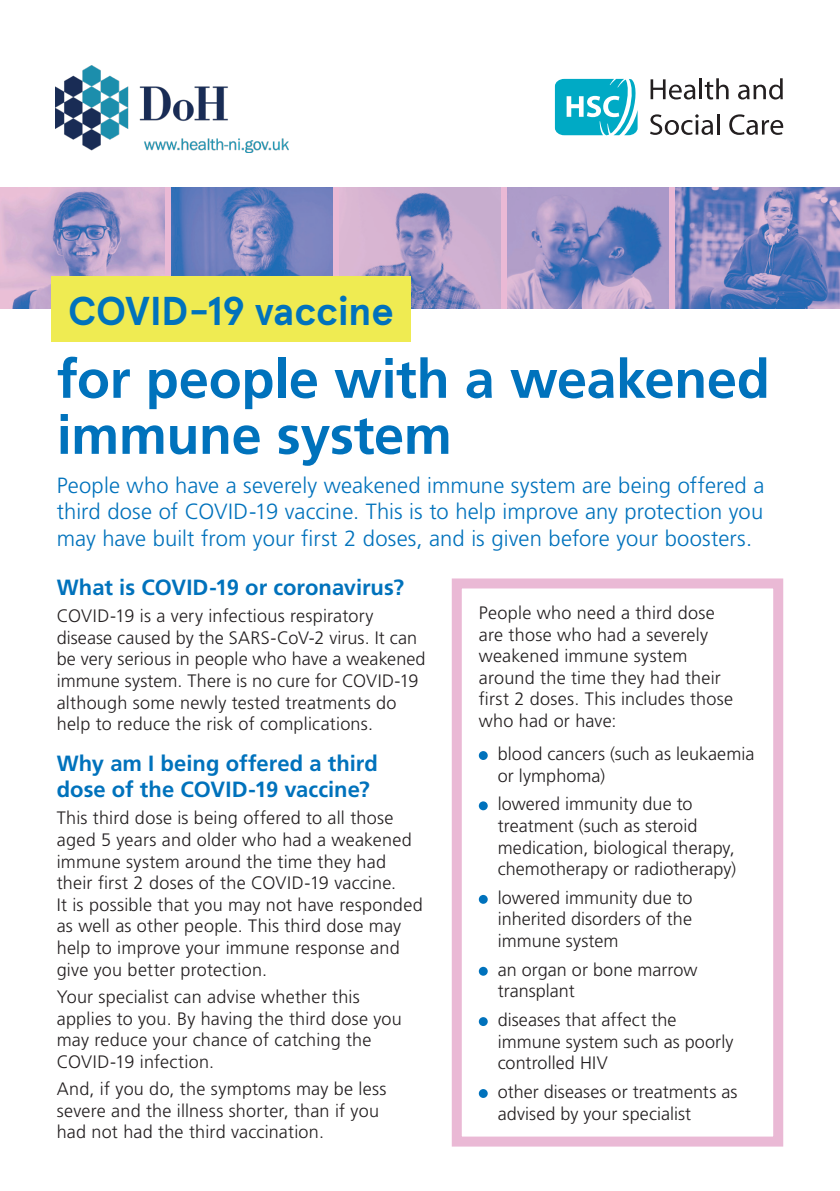
<style>
.page{position:relative;width:840px;height:1191px;background:#fff}
.page>*{position:absolute;margin:0;border:0;box-sizing:border-box;transform-origin:0 0}
.t1{font:700 54px/56px "Frutiger LT Pro";letter-spacing:-.005em;color:#0072bc}
.t2{font:700 40px "Apercu Pro";letter-spacing:-.005em;color:#0072bc}
.t3{font:300 22px/26.4px "Frutiger LT Pro";letter-spacing:.005em;color:#0072bc;text-align:justify}
.t4{font:700 22px/26.4px "Frutiger LT Pro";color:#0072bc}
.Body_Copy{font:300 18px/21.6px "Frutiger LT Pro";letter-spacing:.01em;color:#231f20}
.Bullets{font:300 18px/21.6px "Frutiger LT Pro";letter-spacing:.005em;color:#231f20}
</style>
<div class="page">
<div style="left:0;top:187px;width:839px;height:121px;background:#eab9d5"></div>
<img style="left:0;top:187px;width:164px;height:121px">
<img style="left:675px;top:187px;width:164px;height:121px">
<img style="left:171px;top:187px;width:161px;height:90px">
<img style="left:339px;top:187px;width:161px;height:121px">
<img style="left:507px;top:187px;width:161px;height:121px">
<div style="left:51px;top:277px;width:360px;height:65px;background:#efeb52"></div>
<div style="left:478px;top:751px;width:9px;height:9px;background:#0072bc;border-radius:50%"></div>
<div style="left:478px;top:801px;width:9px;height:9px;background:#0072bc;border-radius:50%"></div>
<div style="left:478px;top:895px;width:9px;height:8px;background:#0072bc;border-radius:50%"></div>
<svg style="left:478px;top:966px;width:9px;height:9px"></svg>
<div style="left:478px;top:1017px;width:9px;height:9px;background:#0072bc;border-radius:50%"></div>
<div style="left:478px;top:1089px;width:9px;height:9px;background:#0072bc;border-radius:50%"></div>
<div style="left:451px;top:578px;width:331px;height:568px;border:10px solid #eab9d5"></div>
<img style="left:56px;top:65px;width:232px;height:88px">
<svg style="left:650px;top:79px;width:45px;height:21px"></svg>
<hr style="left:699px;top:78px;width:2px;height:21px;background:#231f20">
<svg style="left:704px;top:78px;width:24px;height:22px"></svg>
<svg style="left:738px;top:78px;width:44px;height:22px"></svg>
<svg style="left:650px;top:114px;width:62px;height:21px"></svg>
<hr style="left:716px;top:114px;width:3px;height:21px;background:#231f20">
<svg style="left:729px;top:114px;width:53px;height:21px"></svg>
<svg style="left:554px;top:78px;width:84px;height:58px"></svg>
<p class="t2" style="left:68px;top:280px;width:327px">COVID-19 vaccine</p>
<p class="t1" style="left:57px;top:351px;width:714px">for people with a weakened immune system</p>
<p class="t3" style="left:57px;top:472px;width:708px">People who have a severely weakened immune system are being offered a third dose of COVID-19 vaccine. This is to help improve any protection you may have built from your first 2 doses, and is given before your boosters.</p>
<p class="t4" style="left:57px;top:574px;width:349px">What is COVID-19 or coronavirus?</p>
<p class="Body_Copy" style="left:57px;top:605px;width:370px">COVID-19 is a very infectious respiratory disease caused by the SARS-CoV-2 virus. It can be very serious in people who have a weakened immune system. There is no cure for COVID-19 although some newly tested treatments do help to reduce the risk of complications.</p>
<p class="t4" style="left:57px;top:750px;width:322px">Why am I being offered a third dose of the COVID-19 vaccine?</p>
<p class="Body_Copy" style="left:57px;top:807px;width:367px">This third dose is being offered to all those aged 5 years and older who had a weakened immune system around the time they had their first 2 doses of the COVID-19 vaccine.<br>It is possible that you may not have responded as well as other people. This third dose may help to improve your immune response and give you better protection.</p>
<p class="Body_Copy" style="left:57px;top:986px;width:346px">Your specialist can advise whether this applies to you. By having the third dose you may reduce your chance of catching the COVID-19 infection.</p>
<p class="Body_Copy" style="left:57px;top:1078px;width:331px">And, if you do, the symptoms may be less severe and the illness shorter, than if you had not had the third vaccination.</p>
<p class="Body_Copy" style="left:478px;top:602px;width:256px">People who need a third dose are those who had a severely weakened immune system around the time they had their first 2 doses. This includes those who had or have:</p>
<p class="Bullets" style="left:497px;top:743px;width:258px">blood cancers (such as leukaemia or lymphoma)</p>
<p class="Bullets" style="left:497px;top:793px;width:240px">lowered immunity due to treatment (such as steroid medication, biological therapy, chemotherapy or radiotherapy)</p>
<p class="Bullets" style="left:497px;top:887px;width:196px;text-align:justify">lowered immunity due to inherited disorders of the immune system</p>
<p class="Bullets" style="left:497px;top:958px;width:201px">an organ or bone marrow transplant</p>
<p class="Bullets" style="left:497px;top:1009px;width:237px">diseases that affect the immune system such as poorly controlled HIV</p>
<p class="Bullets" style="left:497px;top:1081px;width:241px">other diseases or treatments as advised by your specialist</p>
</div>
